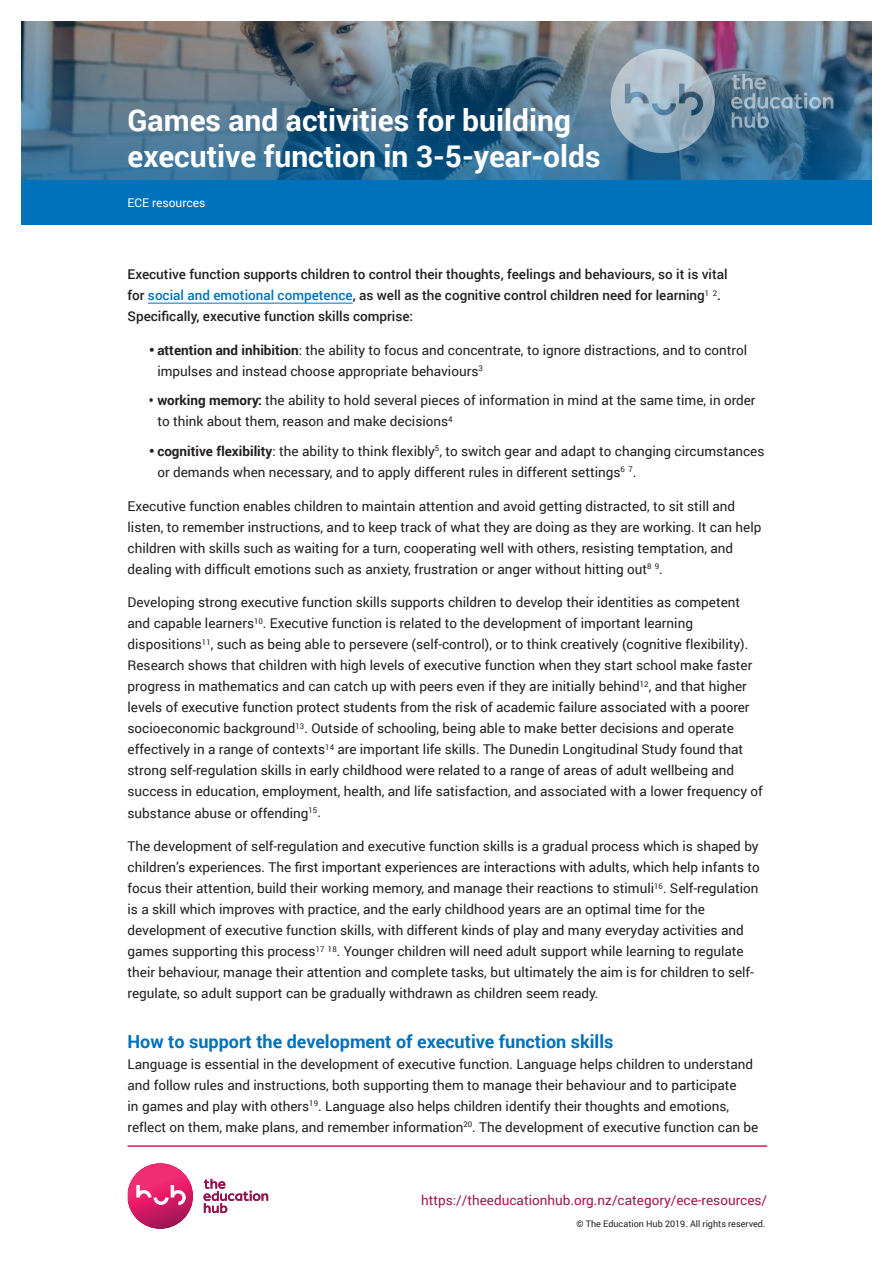
<style>
.page{position:relative;width:893px;height:1263px;background:#fff}
.page>*{position:absolute;margin:0;border:0;box-sizing:border-box;transform-origin:0 0}
.t1{font:700 30px/36px "Roboto";color:#fff}
.t2{font:700 18px "Roboto";color:#0071bb}
.t3{font:13.5px/21px "Roboto";color:#221f1f}
.t4{font:500 13.5px/21px "Roboto";color:#221f1f}
.t5{font:13.5px "Roboto";color:#a11651}
.t6{font:12px "Roboto";color:#fff}
.t7{font:9px "Roboto";color:#221f1f}
.s1{color:#0071bb}
.s2{font-weight:700}
</style>
<div class="page">
<img style="left:128px;top:1163px;width:65px;height:66px">
<hr style="left:128px;top:1145px;width:639px;height:2px;background:#ed135a">
<img style="left:21px;top:21px;width:851px;height:159px">
<div style="left:21px;top:180px;width:851px;height:44px;background:#0071bb"></div>
<svg style="left:611px;top:49px;width:104px;height:104px;background:#8fa5b6"></svg>
<svg style="left:731px;top:74px;width:102px;height:54px;background:#5b7f97"></svg>
<svg style="left:136px;top:1185px;width:50px;height:20px"></svg>
<svg style="left:204px;top:1179px;width:64px;height:34px"></svg>
<hr style="left:148px;top:303px;width:205px;height:1px;background:#0071bb">
<h1 class="t1" style="left:128px;top:104px;width:475px">Games and activities for building executive function in 3-5-year-olds</h1>
<p class="t6" style="left:128px;top:197px;width:79px">ECE resources</p>
<p class="t4" style="left:128px;top:265px;width:601px">Executive function supports children to control their thoughts, feelings and behaviours, so it is vital for <span class="s1">social and emotional competence</span>, as well as the cognitive control children need for learning<sup>1</sup> <sup>2</sup>.<br>Specifically, executive function skills comprise:</p>
<p class="t3" style="left:157px;top:341px;width:591px;text-indent:-9px">• <span class="s2">attention and inhibition</span>: the ability to focus and concentrate, to ignore distractions, and to control impulses and instead choose appropriate behaviours<sup>3</sup></p>
<p class="t3" style="left:157px;top:391px;width:600px;text-indent:-9px"><span class="s2">• working memory:</span> the ability to hold several pieces of information in mind at the same time, in order to think about them, reason and make decisions<sup>4</sup></p>
<p class="t3" style="left:157px;top:440px;width:609px;text-indent:-9px">• <span class="s2">cognitive flexibility</span>: the ability to think flexibly<sup>5</sup>, to switch gear and adapt to changing circumstances or demands when necessary, and to apply different rules in different settings<sup>6</sup> <sup>7</sup>.</p>
<p class="t3" style="left:128px;top:495px;width:635px">Executive function enables children to maintain attention and avoid getting distracted, to sit still and listen, to remember instructions, and to keep track of what they are doing as they are working. It can help children with skills such as waiting for a turn, cooperating well with others, resisting temptation, and dealing with difficult emotions such as anxiety, frustration or anger without hitting out<sup>8</sup> <sup>9</sup>.</p>
<p class="t3" style="left:128px;top:592px;width:637px">Developing strong executive function skills supports children to develop their identities as competent and capable learners<sup>10</sup>. Executive function is related to the development of important learning dispositions<sup>11</sup>, such as being able to persevere (self-control), or to think creatively (cognitive flexibility).<br>Research shows that children with high levels of executive function when they start school make faster progress in mathematics and can catch up with peers even if they are initially behind<sup>12</sup>, and that higher levels of executive function protect students from the risk of academic failure associated with a poorer socioeconomic background<sup>13</sup>. Outside of schooling, being able to make better decisions and operate effectively in a range of contexts<sup>14</sup> are important life skills. The Dunedin Longitudinal Study found that strong self-regulation skills in early childhood were related to a range of areas of adult wellbeing and success in education, employment, health, and life satisfaction, and associated with a lower frequency of substance abuse or offending<sup>15</sup>.</p>
<p class="t3" style="left:128px;top:835px;width:634px">The development of self-regulation and executive function skills is a gradual process which is shaped by children’s experiences. The first important experiences are interactions with adults, which help infants to focus their attention, build their working memory, and manage their reactions to stimuli<sup>16</sup>. Self-regulation is a skill which improves with practice, and the early childhood years are an optimal time for the development of executive function skills, with different kinds of play and many everyday activities and games supporting this process<sup>17</sup> <sup>18</sup>. Younger children will need adult support while learning to regulate their behaviour, manage their attention and complete tasks, but ultimately the aim is for children to self&shy;regulate, so adult support can be gradually withdrawn as children seem ready.</p>
<h2 class="t2" style="left:128px;top:1034px;width:487px">How to support the development of executive function skills</h2>
<p class="t3" style="left:128px;top:1053px;width:632px">Language is essential in the development of executive function. Language helps children to understand and follow rules and instructions, both supporting them to manage their behaviour and to participate<br>in games and play with others<sup>19</sup>. Language also helps children identify their thoughts and emotions, reflect on them, make plans, and remember information<sup>20</sup>. The development of executive function can be</p>
<p class="t5" style="left:421px;top:1194px;width:348px">https://theeducationhub.org.nz/category/ece-resources/</p>
<p class="t7" style="left:577px;top:1220px;width:190px">© The Education Hub 2019. All rights reserved.</p>
</div>
